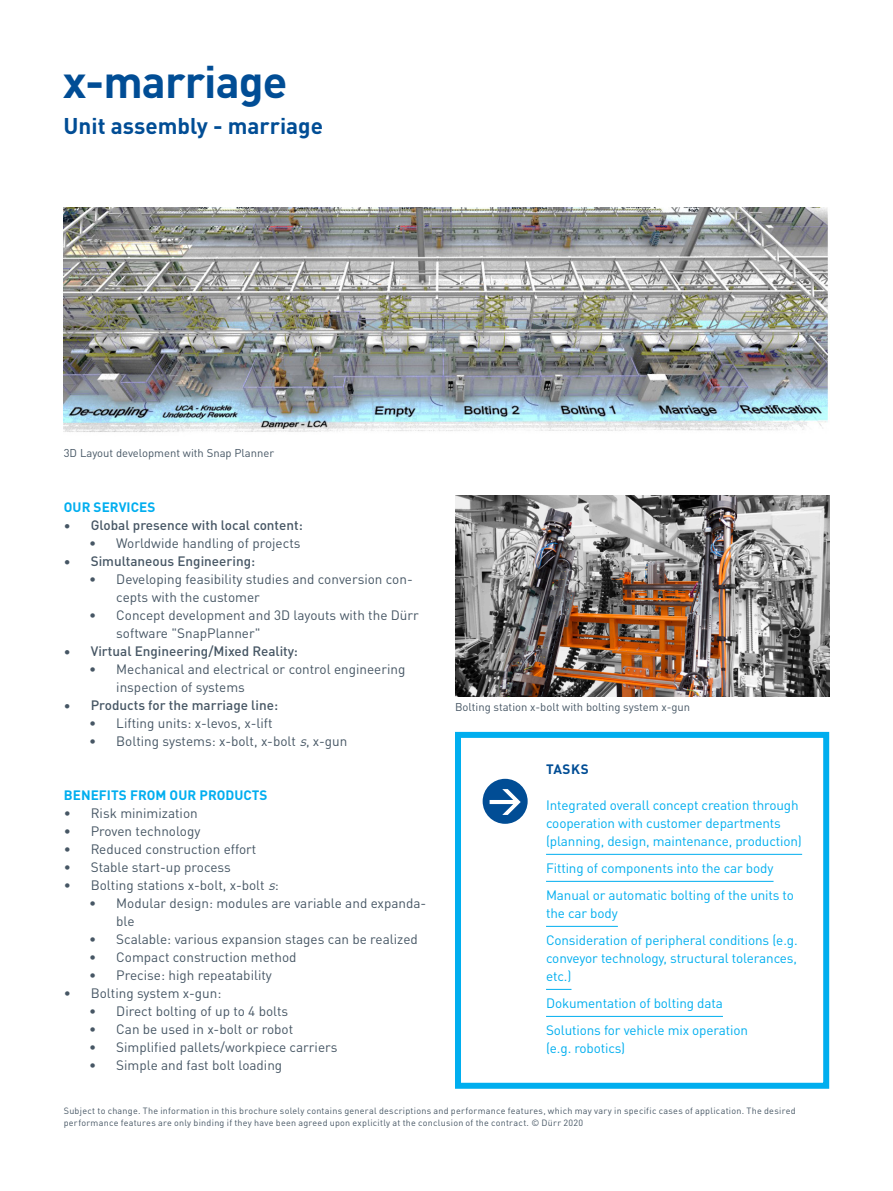
<style>
.page{position:relative;width:893px;height:1191px;background:#fff}
.page>*{position:absolute;margin:0;border:0;box-sizing:border-box;transform-origin:0 0}
.Headline_30pt{font:700 45px "DIN Pro";letter-spacing:-.02em;color:#014d95}
.Headline_30pt-2{font:700 22.5px "DIN Pro";color:#014d95}
.t1{font:13.5px/18px "DIN Pro";color:#465664}
.Benefits_Inhalt{font:13.5px/18px "DIN Pro";letter-spacing:-.01em;color:#00aeef}
.t2{font:500 13.5px "DIN Pro";color:#465664}
.Fließtext_DE{font:700 13.5px "DIN Pro";letter-spacing:.005em;color:#00aeef}
.Benefits_Überschrift{font:700 13.5px "DIN Pro";letter-spacing:.04em;color:#014d95}
.Bildunterschrift_DE{font:11.25px "DIN Pro";color:#465664}
.t3{font:9px/12px "DIN Pro";letter-spacing:.03em;color:#465664}
.s1{font-style:italic}
</style>
<div class="page">
<hr style="left:546px;top:854px;width:256px;height:1px;background:#00aeef">
<hr style="left:546px;top:881px;width:227px;height:1px;background:#00aeef">
<hr style="left:546px;top:926px;width:72px;height:1px;background:#00aeef">
<svg style="left:546px;top:989px;width:25px;height:1px"></svg>
<hr style="left:546px;top:1016px;width:177px;height:1px;background:#00aeef">
<div style="left:455px;top:732px;width:374px;height:356px;border:6px solid #00aeef"></div>
<div style="left:483px;top:779px;width:45px;height:45px;background:#014d95;border-radius:50%"></div>
<svg style="left:490px;top:789px;width:31px;height:26px"></svg>
<img style="left:455px;top:495px;width:374px;height:201px">
<img style="left:64px;top:207px;width:765px;height:225px">
<p class="Headline_30pt" style="left:63px;top:46px;width:226px">x-marriage</p>
<p class="Headline_30pt-2" style="left:64px;top:108px;width:261px">Unit assembly - marriage</p>
<p class="Bildunterschrift_DE" style="left:64px;top:444px;width:212px">3D Layout development with Snap Planner</p>
<p class="Fließtext_DE" style="left:64px;top:496px;width:93px">OUR SERVICES</p>
<p class="t2" style="left:64px;top:514px;width:241px">• Global presence with local content:</p>
<p class="t1" style="left:89px;top:532px;width:213px">• Worldwide handling of projects</p>
<p class="t2" style="left:64px;top:550px;width:193px">• Simultaneous Engineering:</p>
<p class="t1" style="left:116px;top:568px;width:298px;text-indent:-27px">• Developing feasibility studies and conversion con&shy;cepts with the customer</p>
<p class="t1" style="left:116px;top:604px;width:304px;text-indent:-27px">• Concept development and 3D layouts with the Dürr software "SnapPlanner"</p>
<p class="t2" style="left:64px;top:640px;width:236px">• Virtual Engineering/Mixed Reality:</p>
<p class="t1" style="left:116px;top:658px;width:291px;text-indent:-27px">• Mechanical and electrical or control engineering inspection of systems</p>
<p class="t2" style="left:64px;top:694px;width:216px">• Products for the marriage line:</p>
<p class="t1" style="left:89px;top:712px;width:185px">• Lifting units: x-levos, x-lift</p>
<p class="t1" style="left:89px;top:730px;width:260px">• Bolting systems: x-bolt, x-bolt <span class="s1">s</span>, x-gun</p>
<p class="Fließtext_DE" style="left:64px;top:784px;width:205px">BENEFITS FROM OUR PRODUCTS</p>
<p class="t1" style="left:64px;top:802px;width:136px">• Risk minimization</p>
<p class="t1" style="left:64px;top:820px;width:138px">• Proven technology</p>
<p class="t1" style="left:64px;top:838px;width:194px">• Reduced construction effort</p>
<p class="t1" style="left:64px;top:856px;width:169px">• Stable start-up process</p>
<p class="t1" style="left:64px;top:874px;width:217px">• Bolting stations x-bolt, x-bolt <span class="s1">s</span>:</p>
<p class="t1" style="left:116px;top:892px;width:311px;text-indent:-27px">• Modular design: modules are variable and expanda&shy;ble</p>
<p class="t1" style="left:89px;top:928px;width:330px">• Scalable: various expansion stages can be realized</p>
<p class="t1" style="left:89px;top:946px;width:209px">• Compact construction method</p>
<p class="t1" style="left:89px;top:964px;width:184px">• Precise: high repeatability</p>
<p class="t1" style="left:64px;top:982px;width:159px">• Bolting system x-gun:</p>
<p class="t1" style="left:89px;top:1000px;width:201px">• Direct bolting of up to 4 bolts</p>
<p class="t1" style="left:89px;top:1018px;width:205px">• Can be used in x-bolt or robot</p>
<p class="t1" style="left:89px;top:1036px;width:250px">• Simplified pallets/workpiece carriers</p>
<p class="t1" style="left:89px;top:1054px;width:194px">• Simple and fast bolt loading</p>
<p class="Bildunterschrift_DE" style="left:455px;top:697px;width:237px">Bolting station x-bolt with bolting system x-gun</p>
<p class="Benefits_Überschrift" style="left:546px;top:758px;width:44px">TASKS</p>
<p class="Benefits_Inhalt" style="left:546px;top:794px;width:257px">Integrated overall concept creation through cooperation with customer departments (planning, design, maintenance, production)</p>
<p class="Benefits_Inhalt" style="left:546px;top:857px;width:229px">Fitting of components into the car body</p>
<p class="Benefits_Inhalt" style="left:546px;top:884px;width:249px">Manual or automatic bolting of the units to the car body</p>
<p class="Benefits_Inhalt" style="left:546px;top:929px;width:253px;text-align:justify">Consideration of peripheral conditions (e.g. conveyor technology, structural tolerances, etc.)</p>
<p class="Benefits_Inhalt" style="left:546px;top:992px;width:178px">Dokumentation of bolting data</p>
<p class="Benefits_Inhalt" style="left:546px;top:1019px;width:204px">Solutions for vehicle mix operation</p>
<p class="Benefits_Inhalt" style="left:546px;top:1037px;width:81px">(e.g. robotics)</p>
<p class="t3" style="left:64px;top:1104px;width:733px">Subject to change. The information in this brochure solely contains general descriptions and performance features, which may vary in specific cases of application. The desired performance features are only binding if they have been agreed upon explicitly at the conclusion of the contract. © Dürr 2020</p>
</div>
